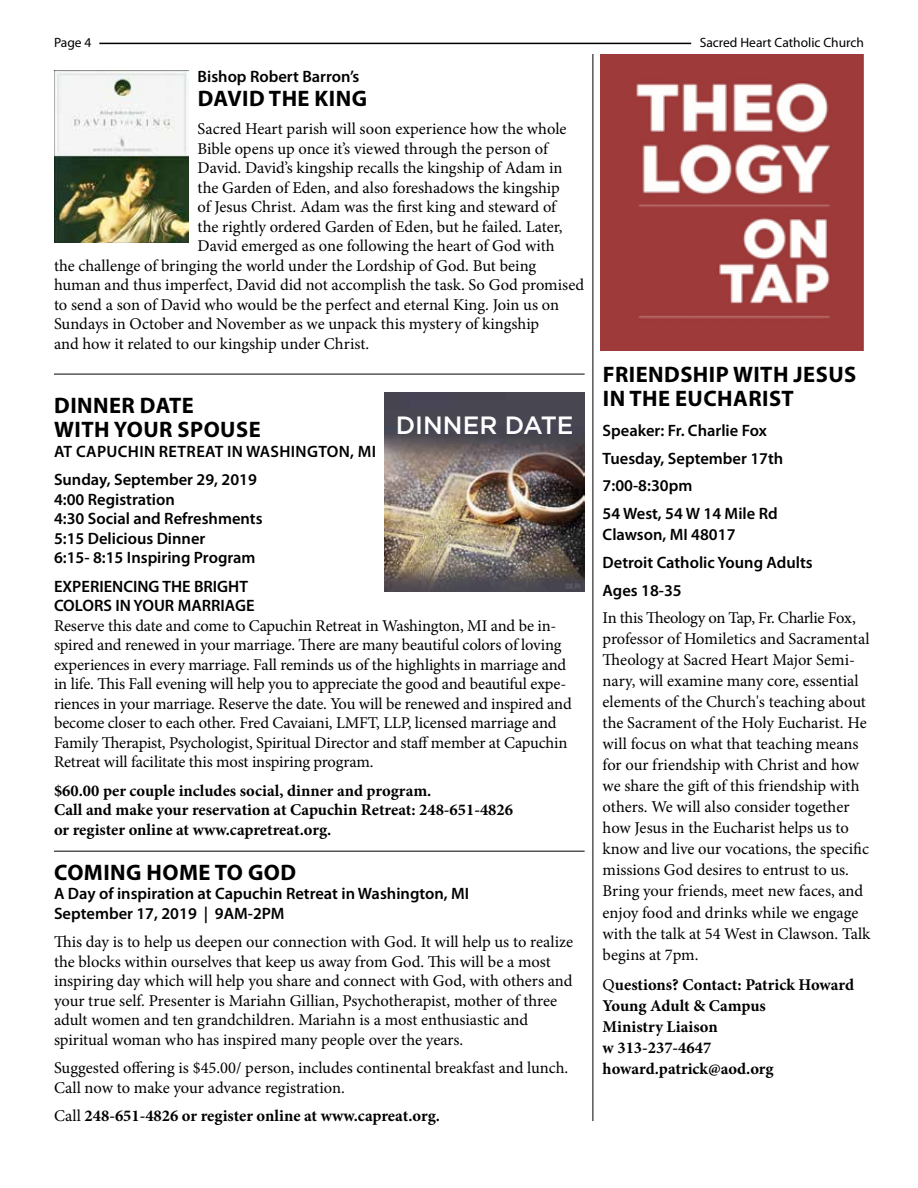
<style>
.page{position:relative;width:918px;height:1188px;background:#fff}
.page>*{position:absolute;margin:0;border:0;box-sizing:border-box;transform-origin:0 0}
.t1{font:500 24.9px "Gotham";color:#fff}
.t2{font:700 22.5px/24px "Myriad Pro";letter-spacing:.02em;color:#000}
.t3{font:16.5px/21px "Minion Pro";letter-spacing:-.005em;color:#000}
.t4{font:600 16.5px/19.5px "Myriad Pro";color:#000}
.t5{font:700 16.5px/21px "Minion Pro";color:#000}
.t6{font:600 16.5px "Myriad Pro";letter-spacing:.02em;color:#000}
.t7{font:13.5px "Myriad Pro";color:#000}
.s1{font-weight:400}
</style>
<div class="page">
<hr style="left:99px;top:43px;width:592px;height:1px;background:#000">
<hr style="left:54px;top:374px;width:531px;height:1px;background:#000">
<hr style="left:54px;top:851px;width:531px;height:1px;background:#000">
<hr style="left:593px;top:54px;width:1px;height:1067px;background:#000">
<img style="left:601px;top:54px;width:263px;height:297px">
<img style="left:54px;top:70px;width:134px;height:173px">
<img style="left:385px;top:392px;width:200px;height:200px">
<p class="t7" style="left:54px;top:35px;width:39px">Page 4</p>
<p class="t7" style="left:700px;top:35px;width:166px">Sacred Heart Catholic Church</p>
<p class="t4" style="left:198px;top:67px;width:163px">Bishop Robert Barron’s</p>
<h2 class="t2" style="left:198px;top:86px;width:171px">DAVID THE KING</h2>
<p class="t3" style="left:198px;top:119px;width:370px">Sacred Heart parish will soon experience how the whole</p>
<p class="t3" style="left:198px;top:138px;width:352px">Bible opens up once it’s viewed through the person of</p>
<p class="t3" style="left:198px;top:158px;width:366px">David. David’s kingship recalls the kingship of Adam in</p>
<p class="t3" style="left:198px;top:177px;width:364px">the Garden of Eden, and also foreshadows the kingship</p>
<p class="t3" style="left:198px;top:197px;width:360px">of Jesus Christ. Adam was the first king and steward of</p>
<p class="t3" style="left:198px;top:216px;width:367px">the rightly ordered Garden of Eden, but he failed. Later,</p>
<p class="t3" style="left:198px;top:236px;width:358px">David emerged as one following the heart of God with</p>
<p class="t3" style="left:54px;top:255px;width:484px">the challenge of bringing the world under the Lordship of God. But being</p>
<p class="t3" style="left:54px;top:275px;width:532px">human and thus imperfect, David did not accomplish the task. So God promised</p>
<p class="t3" style="left:54px;top:294px;width:507px">to send a son of David who would be the perfect and eternal King. Join us on</p>
<p class="t3" style="left:54px;top:314px;width:487px">Sundays in October and November as we unpack this mystery of kingship</p>
<p class="t3" style="left:54px;top:333px;width:317px">and how it related to our kingship under Christ.</p>
<h2 class="t2" style="left:54px;top:394px;width:100px;text-indent:86px">DATE<br>WIT H YOUR</h2>
<h2 class="t2" style="left:54px;top:394px;width:15px">DINNER</h2>
<h1 class="t1" style="left:396px;top:409px;width:179px">DINNER DATE</h1>
<h2 class="t2" style="left:178px;top:418px;width:15px">SPOUSE</h2>
<p class="t6" style="left:54px;top:442px;width:217px">AT CAPUCHIN RETREAT in Washington</p>
<p class="t4" style="left:350px;top:442px;width:27px">, MI</p>
<p class="t4" style="left:54px;top:470px;width:210px">Sunday, September 29, 2019<br>4:00 Registration<br>4:30 Social and Refreshments<br>5:15 Delicious Dinner<br>6:15- 8:15 Inspiring Program</p>
<p class="t4" style="left:54px;top:577px;width:202px">EXPERIENCING THE BRIGHT<br>COLORS IN YOUR MARRIAGE</p>
<p class="t3" style="left:54px;top:616px;width:519px;line-height:19.5px">Reserve this date and come to Capuchin Retreat in Washington, MI and be in&shy;spired and renewed in your marriage. There are many beautiful colors of loving experiences in every marriage. Fall reminds us of the highlights in marriage and in life. This Fall evening will help you to appreciate the good and beautiful expe&shy;riences in your marriage. Reserve the date. You will be renewed and inspired and become closer to each other. Fred Cavaiani, LMFT, LLP, licensed marriage and Family Therapist, Psychologist, Spiritual Director and staff member at Capuchin Retreat will facilitate this most inspiring program.</p>
<p class="t5" style="left:54px;top:781px;width:460px;line-height:19.5px">$60.00 per couple includes social, dinner and program.<br>Call and make your reservation at Capuchin Retreat: 248-651-4826 or register online at www.capretreat.org.</p>
<h2 class="t2" style="left:54px;top:861px;width:63px">COMING</h2>
<h2 class="t2" style="left:147px;top:861px;width:118px">HOME TO GOD</h2>
<p class="t4" style="left:54px;top:884px;width:417px">A Day of inspiration at Capuchin Retreat in Washington, MI<br>September 17, 2019 | 9AM-2PM</p>
<p class="t3" style="left:54px;top:932px;width:521px;line-height:19.5px">This day is to help us deepen our connection with God. It will help us to realize the blocks within ourselves that keep us away from God. This will be a most inspiring day which will help you share and connect with God, with others and your true self. Presenter is Mariahn Gillian, Psychotherapist, mother of three adult women and ten grandchildren. Mariahn is a most enthusiastic and spiritual woman who has inspired many people over the years.</p>
<p class="t3" style="left:54px;top:1058px;width:516px;line-height:19.5px">Suggested offering is $45.00/ person, includes continental breakfast and lunch.<br>Call now to make your advance registration.</p>
<p class="t5" style="left:54px;top:1105px;width:388px"><span class="s1">Call</span> 248-651-4826 or register online at www.capreat.org.</p>
<h2 class="t2" style="left:603px;top:363px;width:255px">FRIENDSHIP WITH JESUS<br>IN THE EUCHARIST</h2>
<p class="t4" style="left:603px;top:417px;width:182px;line-height:27.8px">Speaker: Fr. Charlie Fox<br>Tuesday, September 17th<br>7:00-8:30pm<br>54 West, 54 W 14 Mile Rd</p>
<p class="t4" style="left:603px;top:521px;width:212px;line-height:27.8px">Clawson, MI 48017<br>Detroit Catholic Young Adults<br>Ages 18-35</p>
<p class="t3" style="left:603px;top:608px;width:269px">In this Theology on Tap, Fr. Charlie Fox, professor of Homiletics and Sacramental Theology at Sacred Heart Major Semi&shy;nary, will examine many core, essential elements of the Church's teaching about the Sacrament of the Holy Eucharist. He will focus on what that teaching means for our friendship with Christ and how we share the gift of this friendship with others. We will also consider together how Jesus in the Eucharist helps us to know and live our vocations, the specific missions God desires to entrust to us.<br>Bring your friends, meet new faces, and enjoy food and drinks while we engage with the talk at 54 West in Clawson. Talk begins at 7pm.</p>
<p class="t5" style="left:603px;top:974px;width:253px"><span class="s1">Q</span>uestions? Contact: Patrick Howard<br>Young Adult &amp; Campus<br>Ministry Liaison<br>w 313-237-4647 howard.patrick@aod.org</p>
</div>
